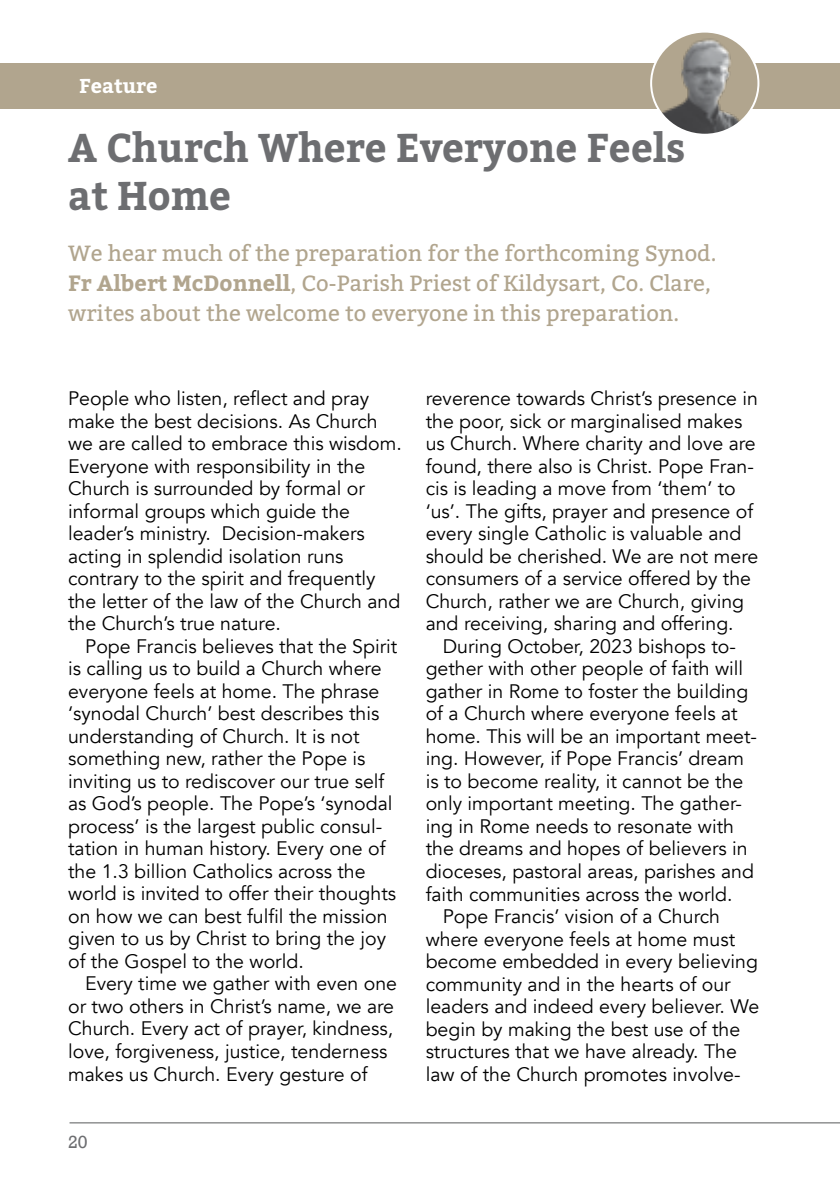
<style>
.page{position:relative;width:840px;height:1191px;background:#fff}
.page>*{position:absolute;margin:0;border:0;box-sizing:border-box;transform-origin:0 0}
.t1{font:700 40px/48px "Bitter";color:#6d6e71}
.t2{font:22px/30px "Bitter";color:#b1a58e}
.t3{font:700 20px "Bitter";color:#fff}
.t4{font:19.6px/22.6px "Avenir";color:#000}
.t5{font:18px "Rockwell";color:#6d6e71}
.s1{font-weight:700}
</style>
<div class="page">
<div style="left:0;top:63px;width:839px;height:46px;background:#b1a58e"></div>
<img style="left:652px;top:36px;width:106px;height:97px">
<div style="left:649px;top:31px;width:110px;height:105px;border:2px solid #fff;border-radius:50%"></div>
<hr style="left:69px;top:1122px;width:770px;height:1px;background:#58595b">
<p class="t3" style="left:79px;top:73px;width:80px">Feature</p>
<h1 class="t1" style="left:68px;top:125px;width:618px">A Church Where Everyone Feels at Home</h1>
<p class="t2" style="left:68px;top:238px;width:649px">We hear much of the preparation for the forthcoming Synod.<br><span class="s1">Fr Albert McDonnell</span>, Co-Parish Priest of Kildysart, Co. Clare, writes about the welcome to everyone in this preparation.</p>
<p class="t4" style="left:68px;top:387px;width:335px">People who listen, reflect and pray make the best decisions. As Church we are called to embrace this wisdom.<br>Everyone with responsibility in the Church is surrounded by formal or informal groups which guide the leader’s ministry. Decision-makers acting in splendid isolation runs contrary to the spirit and frequently the letter of the law of the Church and the Church’s true nature.</p>
<p class="t4" style="left:68px;top:635px;width:330px;text-indent:17px">Pope Francis believes that the Spirit is calling us to build a Church where everyone feels at home. The phrase ‘synodal Church’ best describes this understanding of Church. It is not something new, rather the Pope is inviting us to rediscover our true self as God’s people. The Pope’s ‘synodal process’ is the largest public consul&shy;tation in human history. Every one of the 1.3 billion Catholics across the world is invited to offer their thoughts on how we can best fulfil the mission given to us by Christ to bring the joy of the Gospel to the world.</p>
<p class="t4" style="left:68px;top:972px;width:330px;text-indent:17px">Every time we gather with even one or two others in Christ’s name, we are Church. Every act of prayer, kindness, love, forgiveness, justice, tenderness makes us Church. Every gesture of</p>
<p class="t5" style="left:68px;top:1131px;width:21px">20</p>
<p class="t4" style="left:425px;top:387px;width:334px">reverence towards Christ’s presence in the poor, sick or marginalised makes us Church. Where charity and love are found, there also is Christ. Pope Fran&shy;cis is leading a move from ‘them’ to ‘us’. The gifts, prayer and presence of every single Catholic is valuable and should be cherished. We are not mere consumers of a service offered by the Church, rather we are Church, giving and receiving, sharing and offering.</p>
<p class="t4" style="left:442px;top:635px;width:294px">During October, 2023 bishops to-</p>
<p class="t4" style="left:425px;top:657px;width:319px">gether with other people of faith will</p>
<p class="t4" style="left:425px;top:680px;width:324px">gather in Rome to foster the building</p>
<p class="t4" style="left:425px;top:702px;width:313px">of a Church where everyone feels at</p>
<p class="t4" style="left:425px;top:725px;width:333px">home. This will be an important meet-</p>
<p class="t4" style="left:425px;top:747px;width:320px">ing. However, if Pope Francis’ dream</p>
<p class="t4" style="left:425px;top:770px;width:319px">is to become reality, it cannot be the</p>
<p class="t4" style="left:425px;top:792px;width:317px">only important meeting. The gather-</p>
<p class="t4" style="left:425px;top:815px;width:310px">ing in Rome needs to resonate with</p>
<p class="t4" style="left:425px;top:837px;width:323px">the dreams and hopes of believers in</p>
<p class="t4" style="left:425px;top:860px;width:329px">dioceses, pastoral areas, parishes and</p>
<p class="t4" style="left:425px;top:882px;width:308px">faith communities across the world.</p>
<p class="t4" style="left:442px;top:905px;width:279px">Pope Francis’ vision of a Church</p>
<p class="t4" style="left:425px;top:927px;width:311px">where everyone feels at home must</p>
<p class="t4" style="left:425px;top:950px;width:333px">become embedded in every believing</p>
<p class="t4" style="left:425px;top:972px;width:306px">community and in the hearts of our</p>
<p class="t4" style="left:425px;top:995px;width:335px">leaders and indeed every believer. We</p>
<p class="t4" style="left:425px;top:1018px;width:316px">begin by making the best use of the</p>
<p class="t4" style="left:425px;top:1040px;width:312px">structures that we have already. The</p>
<p class="t4" style="left:425px;top:1063px;width:316px">law of the Church promotes involve-</p>
</div>
